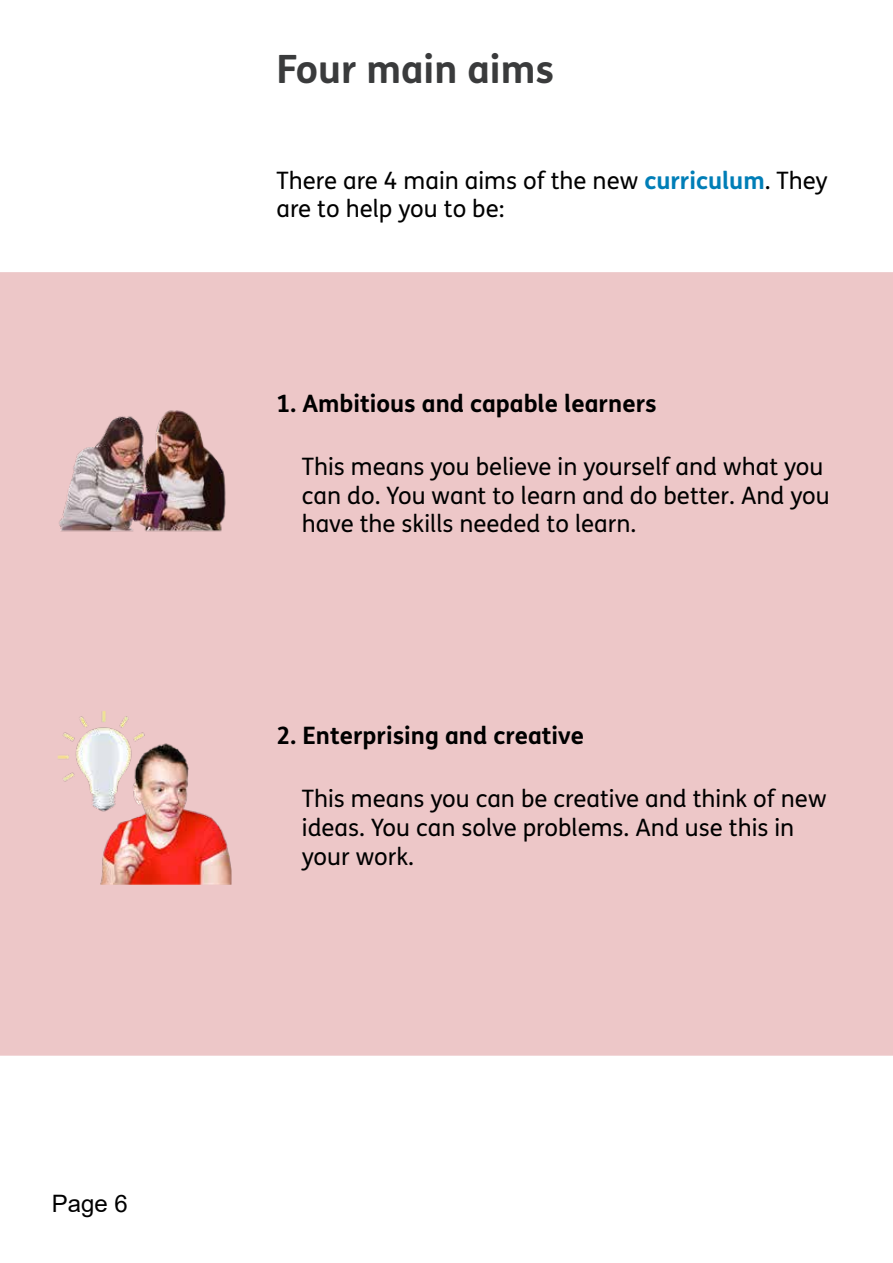
<style>
.page{position:relative;width:893px;height:1263px;background:#fff}
.page>*{position:absolute;margin:0;border:0;box-sizing:border-box;transform-origin:0 0}
.t1{font:700 39px "FS Me Pro";color:#3a3b3c}
.t2{font:24px/28.8px "FS Me Pro";color:#000}
.t3{font:700 24px "FS Me Pro";color:#000}
.t4{font:24px "Arial";color:#000}
.s1{font-weight:700;color:#007eb7}
</style>
<div class="page">
<div style="left:0;top:272px;width:893px;height:784px;background:#edc7c8"></div>
<img style="left:56px;top:379px;width:174px;height:174px">
<img style="left:58px;top:710px;width:174px;height:174px">
<p class="t4" style="left:52px;top:1187px;width:78px">Page 6</p>
<h1 class="t1" style="left:276px;top:39px;width:279px">Four main aims</h1>
<p class="t2" style="left:276px;top:165px;width:553px">There are 4 main aims of the new <span class="s1">curriculum</span>. They are to help you to be:</p>
<p class="t3" style="left:276px;top:385px;width:382px">1. Ambitious and capable learners</p>
<p class="t2" style="left:302px;top:452px;width:529px">This means you believe in yourself and what you can do. You want to learn and do better. And you have the skills needed to learn.</p>
<p class="t3" style="left:276px;top:717px;width:309px">2. Enterprising and creative</p>
<p class="t2" style="left:302px;top:784px;width:526px">This means you can be creative and think of new ideas. You can solve problems. And use this in your work.</p>
</div>
